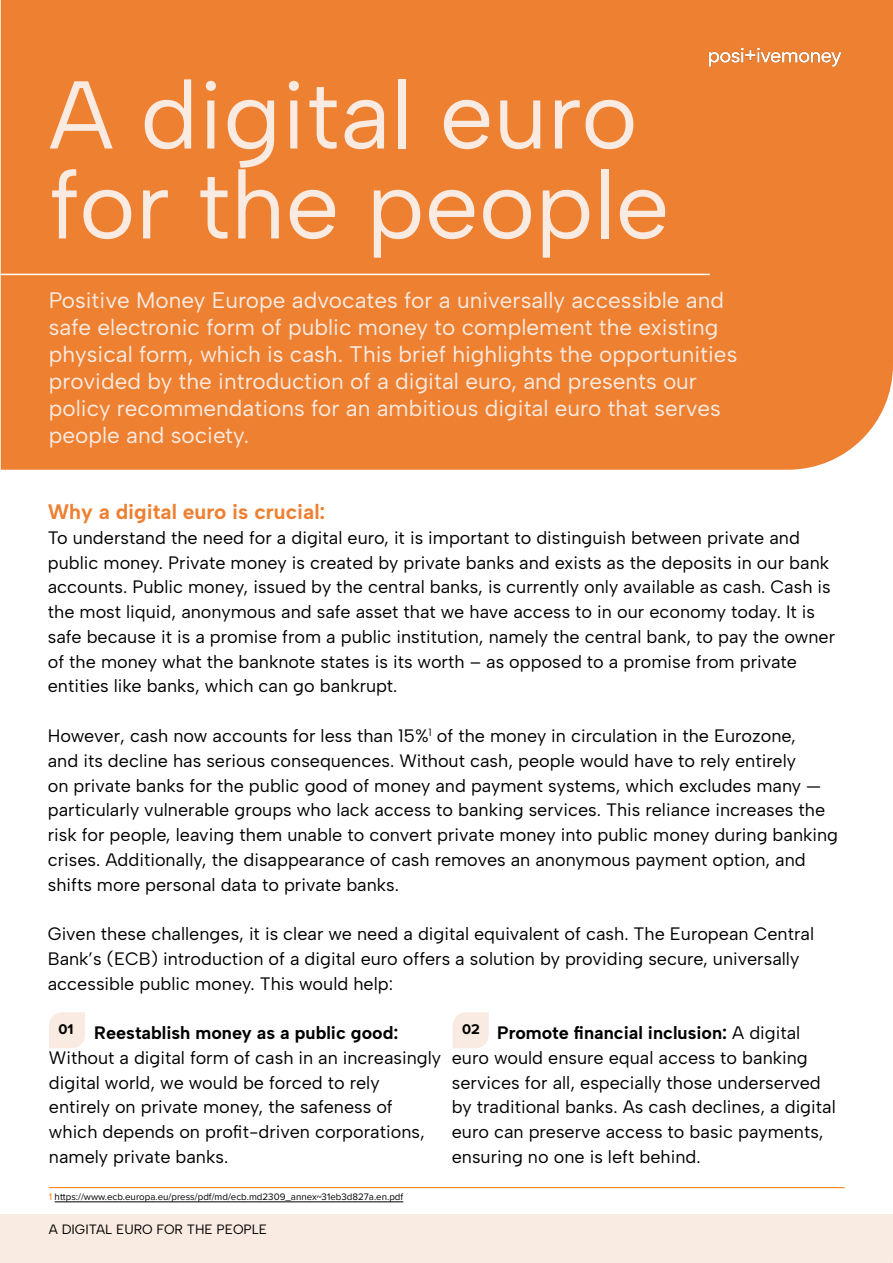
<style>
.page{position:relative;width:893px;height:1263px;background:#fff}
.page>*{position:absolute;margin:0;border:0;box-sizing:border-box;transform-origin:0 0}
.t1{font:96px/90px "Albert Sans";color:#faebe2}
.t2{font:22.5px/27px "Albert Sans";color:#faebe2}
.t3{font:700 21px "Albert Sans";color:#ee8031}
.t4{font:18px/24.8px "Albert Sans";color:#000}
.t5{font:700 18px "Albert Sans";color:#000}
.t6{font:700 14.7px "Proxima Nova";color:#000}
.t7{font:13.5px "Albert Sans";color:#000}
.t8{font:9.75px "Proxima Nova";color:#000}
.s1{font-weight:700}
.s2{color:#ff7800}
</style>
<div class="page">
<div style="left:0;top:1214px;width:893px;height:49px;background:#faebe2"></div>
<div style="left:1px;top:0;width:892px;height:470px;background:#ee8031"></div>
<hr style="left:0;top:274px;width:710px;height:1px;background:#fff">
<img style="left:694px;top:33px;width:162px;height:49px">
<svg style="left:49px;top:1012px;width:36px;height:36px"></svg>
<svg style="left:453px;top:1012px;width:36px;height:36px"></svg>
<hr style="left:55px;top:1201px;width:348px;height:1px;background:#000">
<hr style="left:49px;top:1187px;width:795px;height:1px;background:#ff7800">
<h1 class="t1" style="left:49px;top:70px;width:622px">A digital euro for the people</h1>
<p class="t2" style="left:49px;top:287px;width:690px">Positive Money Europe advocates for a universally accessible and safe electronic form of public money to complement the existing physical form, which is cash. This brief highlights the opportunities provided by the introduction of a digital euro, and presents our policy recommendations for an ambitious digital euro that serves people and society.</p>
<p class="t3" style="left:48px;top:499px;width:279px">Why a digital euro is crucial:</p>
<p class="t4" style="left:48px;top:525px;width:789px">To understand the need for a digital euro, it is important to distinguish between private and public money. Private money is created by private banks and exists as the deposits in our bank accounts. Public money, issued by the central banks, is currently only available as cash. Cash is the most liquid, anonymous and safe asset that we have access to in our economy today. It is safe because it is a promise from a public institution, namely the central bank, to pay the owner of the money what the banknote states is its worth – as opposed to a promise from private entities like banks, which can go bankrupt.</p>
<p class="t4" style="left:48px;top:723px;width:792px">However, cash now accounts for less than 15%<sup>1</sup> of the money in circulation in the Eurozone,<br>and its decline has serious consequences. Without cash, people would have to rely entirely<br>on private banks for the public good of money and payment systems, which excludes many — particularly vulnerable groups who lack access to banking services. This reliance increases the risk for people, leaving them unable to convert private money into public money during banking crises. Additionally, the disappearance of cash removes an anonymous payment option, and shifts more personal data to private banks.</p>
<p class="t4" style="left:48px;top:921px;width:768px">Given these challenges, it is clear we need a digital equivalent of cash. The European Central<br>Bank’s (ECB) introduction of a digital euro offers a solution by providing secure, universally accessible public money. This would help:</p>
<p class="t6" style="left:58px;top:1018px;width:17px">01</p>
<p class="t6" style="left:462px;top:1018px;width:19px">02</p>
<p class="t4" style="left:452px;top:1020px;width:385px;text-indent:45px"><span class="s1">Promote financial inclusion:</span> A digital euro would ensure equal access to banking services for all, especially those underserved by traditional banks. As cash declines, a digital euro can preserve access to basic payments, ensuring no one is left behind.</p>
<p class="t5" style="left:94px;top:1022px;width:306px">Reestablish money as a public good:</p>
<p class="t4" style="left:49px;top:1045px;width:394px">Without a digital form of cash in an increasingly digital world, we would be forced to rely entirely on private money, the safeness of which depends on profit-driven corporations, namely private banks.</p>
<p class="t8" style="left:49px;top:1190px;width:356px"><span class="s2">1</span> https://www.ecb.europa.eu/press/pdf/md/ecb.md2309_annex~31eb3d827a.en.pdf</p>
<p class="t7" style="left:49px;top:1221px;width:220px">A DIGITAL EURO FOR THE PEOPLE</p>
</div>
